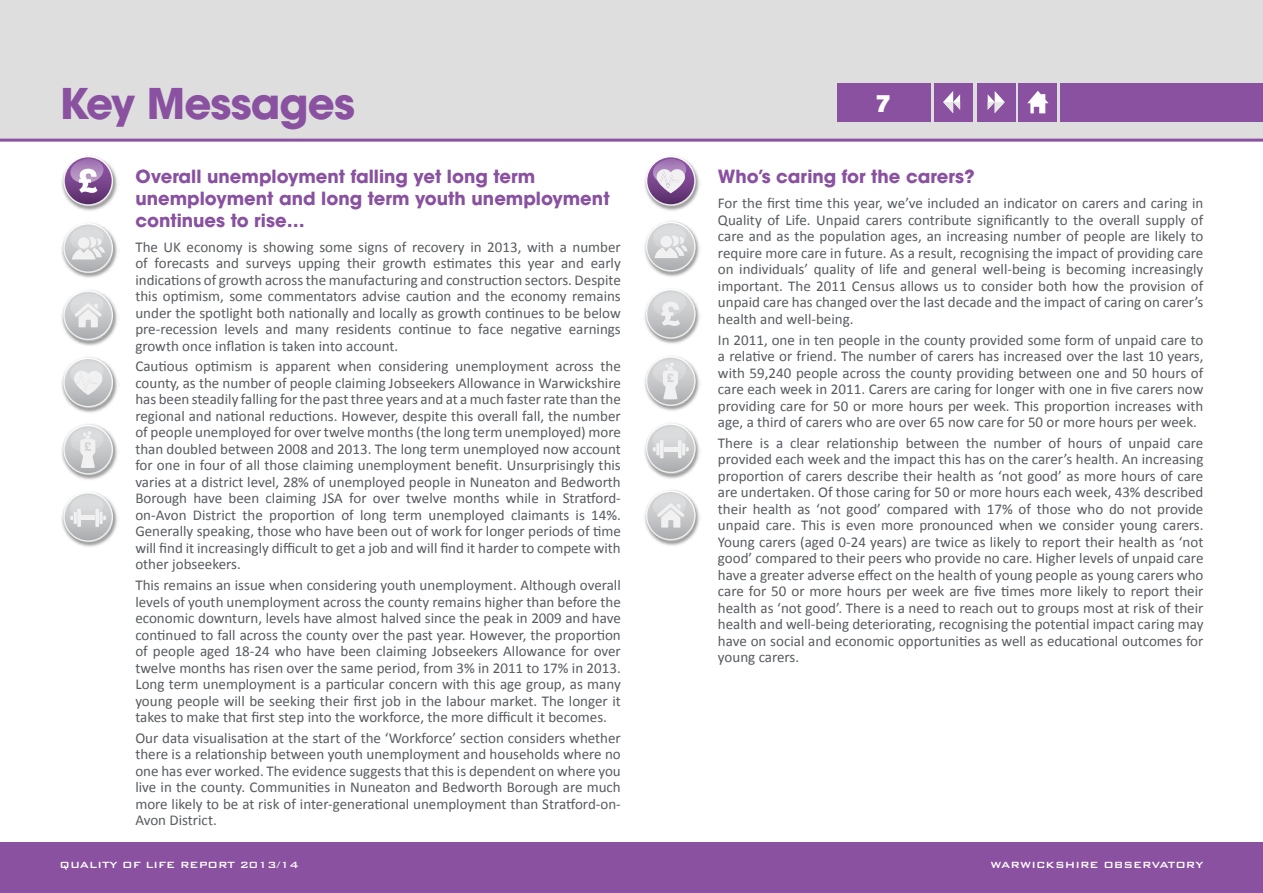
<style>
.page{position:relative;width:1263px;height:893px;background:#fff}
.page>*{position:absolute;margin:0;border:0;box-sizing:border-box;transform-origin:0 0}
.t1{font:700 42px "ITC Avant Garde Std";letter-spacing:-.02em;color:#8951a0}
.t2{font:24px "Verb Ultra";color:#fff}
.t3{font:700 18px/21.6px "ITC Avant Garde Std";color:#8951a0}
.t4{font:15px/16.5px "Calibri";color:#575b60;text-align:justify}
.t5{font:500 12px "Bank Gothic BT";color:#fff}
</style>
<div class="page">
<div style="left:0;top:0;width:1263px;height:140px;background:#dededf"></div>
<div style="left:1060px;top:83px;width:203px;height:38px;background:#8951a0"></div>
<div style="left:837px;top:83px;width:93px;height:38px;background:#8951a0"></div>
<div style="left:0;top:842px;width:1263px;height:51px;background:#8951a0"></div>
<div style="left:934px;top:83px;width:39px;height:38px;background:#8951a0"></div>
<svg style="left:943px;top:91px;width:17px;height:22px"></svg>
<div style="left:977px;top:83px;width:38px;height:38px;background:#8951a0"></div>
<svg style="left:988px;top:91px;width:17px;height:22px"></svg>
<hr style="left:0;top:139px;width:1263px;height:3px;background:#8951a0">
<div style="left:1019px;top:83px;width:38px;height:38px;background:#8951a0"></div>
<svg style="left:1027px;top:91px;width:21px;height:22px"></svg>
<img style="left:62px;top:236px;width:56px;height:42px">
<svg style="left:63px;top:223px;width:50px;height:50px"></svg>
<img style="left:62px;top:304px;width:56px;height:42px">
<svg style="left:63px;top:290px;width:50px;height:50px"></svg>
<img style="left:62px;top:505px;width:56px;height:42px">
<svg style="left:63px;top:492px;width:50px;height:50px"></svg>
<img style="left:62px;top:357px;width:56px;height:56px">
<svg style="left:63px;top:358px;width:50px;height:49px"></svg>
<img style="left:62px;top:424px;width:56px;height:56px">
<svg style="left:63px;top:425px;width:50px;height:50px"></svg>
<img style="left:62px;top:169px;width:56px;height:42px">
<svg style="left:63px;top:157px;width:50px;height:49px"></svg>
<img style="left:644px;top:490px;width:56px;height:56px">
<svg style="left:646px;top:491px;width:50px;height:49px"></svg>
<img style="left:644px;top:221px;width:56px;height:56px">
<svg style="left:646px;top:222px;width:50px;height:49px"></svg>
<img style="left:644px;top:304px;width:56px;height:40px">
<svg style="left:646px;top:289px;width:50px;height:50px"></svg>
<img style="left:644px;top:171px;width:56px;height:40px">
<svg style="left:646px;top:157px;width:50px;height:49px"></svg>
<img style="left:644px;top:438px;width:56px;height:41px">
<svg style="left:646px;top:423px;width:50px;height:50px"></svg>
<img style="left:644px;top:371px;width:56px;height:40px">
<svg style="left:646px;top:356px;width:50px;height:50px"></svg>
<h1 class="t1" style="left:60px;top:76px;width:297px">Key Messages</h1>
<p class="t3" style="left:135px;top:166px;width:476px">Overall unemployment falling yet long term unemployment and long term youth unemployment continues to rise…</p>
<p class="t4" style="left:135px;top:238px;width:487px">The UK economy is showing some signs of recovery in 2013, with a number of forecasts and surveys upping their growth estimates this year and early indications of growth across the manufacturing and construction sectors. Despite this optimism, some commentators advise caution and the economy remains under the spotlight both nationally and locally as growth continues to be below pre-recession levels and many residents continue to face negative earnings growth once inflation is taken into account.</p>
<p class="t4" style="left:135px;top:358px;width:487px">Cautious optimism is apparent when considering unemployment across the county, as the number of people claiming Jobseekers Allowance in Warwickshire has been steadily falling for the past three years and at a much faster rate than the regional and national reductions. However, despite this overall fall, the number of people unemployed for over twelve months (the long term unemployed) more than doubled between 2008 and 2013. The long term unemployed now account for one in four of all those claiming unemployment benefit. Unsurprisingly this varies at a district level, 28% of unemployed people in Nuneaton and Bedworth Borough have been claiming JSA for over twelve months while in Stratford&shy;on-Avon District the proportion of long term unemployed claimants is 14%.<br>Generally speaking, those who have been out of work for longer periods of time will find it increasingly difficult to get a job and will find it harder to compete with other jobseekers.</p>
<p class="t4" style="left:135px;top:577px;width:487px">This remains an issue when considering youth unemployment. Although overall levels of youth unemployment across the county remains higher than before the economic downturn, levels have almost halved since the peak in 2009 and have continued to fall across the county over the past year. However, the proportion of people aged 18-24 who have been claiming Jobseekers Allowance for over twelve months has risen over the same period, from 3% in 2011 to 17% in 2013.<br>Long term unemployment is a particular concern with this age group, as many young people will be seeking their first job in the labour market. The longer it takes to make that first step into the workforce, the more difficult it becomes.</p>
<p class="t4" style="left:135px;top:730px;width:487px">Our data visualisation at the start of the ‘Workforce’ section considers whether there is a relationship between youth unemployment and households where no one has ever worked. The evidence suggests that this is dependent on where you live in the county. Communities in Nuneaton and Bedworth Borough are much more likely to be at risk of inter-generational unemployment than Stratford-on-Avon District.</p>
<h2 class="t2" style="left:876px;top:88px;width:15px">7</h2>
<p class="t3" style="left:718px;top:166px;width:258px">Who’s caring for the carers?</p>
<p class="t4" style="left:718px;top:195px;width:487px">For the first time this year, we’ve included an indicator on carers and caring in Quality of Life. Unpaid carers contribute significantly to the overall supply of care and as the population ages, an increasing number of people are likely to require more care in future. As a result, recognising the impact of providing care on individuals’ quality of life and general well-being is becoming increasingly important. The 2011 Census allows us to consider both how the provision of unpaid care has changed over the last decade and the impact of caring on carer’s health and well-being.</p>
<p class="t4" style="left:718px;top:331px;width:487px">In 2011, one in ten people in the county provided some form of unpaid care to a relative or friend. The number of carers has increased over the last 10 years, with 59,240 people across the county providing between one and 50 hours of care each week in 2011. Carers are caring for longer with one in five carers now providing care for 50 or more hours per week. This proportion increases with age, a third of carers who are over 65 now care for 50 or more hours per week.</p>
<p class="t4" style="left:718px;top:435px;width:487px">There is a clear relationship between the number of hours of unpaid care provided each week and the impact this has on the carer’s health. An increasing proportion of carers describe their health as ‘not good’ as more hours of care are undertaken. Of those caring for 50 or more hours each week, 43% described their health as ‘not good’ compared with 17% of those who do not provide unpaid care. This is even more pronounced when we consider young carers.<br>Young carers (aged 0-24 years) are twice as likely to report their health as ‘not good’ compared to their peers who provide no care. Higher levels of unpaid care have a greater adverse effect on the health of young people as young carers who care for 50 or more hours per week are five times more likely to report their health as ‘not good’. There is a need to reach out to groups most at risk of their health and well-being deteriorating, recognising the potential impact caring may have on social and economic opportunities as well as educational outcomes for young carers.</p>
<p class="t5" style="left:60px;top:858px;width:241px">Quality of Life Report 2013/14</p>
<p class="t5" style="left:990px;top:858px;width:215px">Warwickshire O bservatory</p>
</div>
